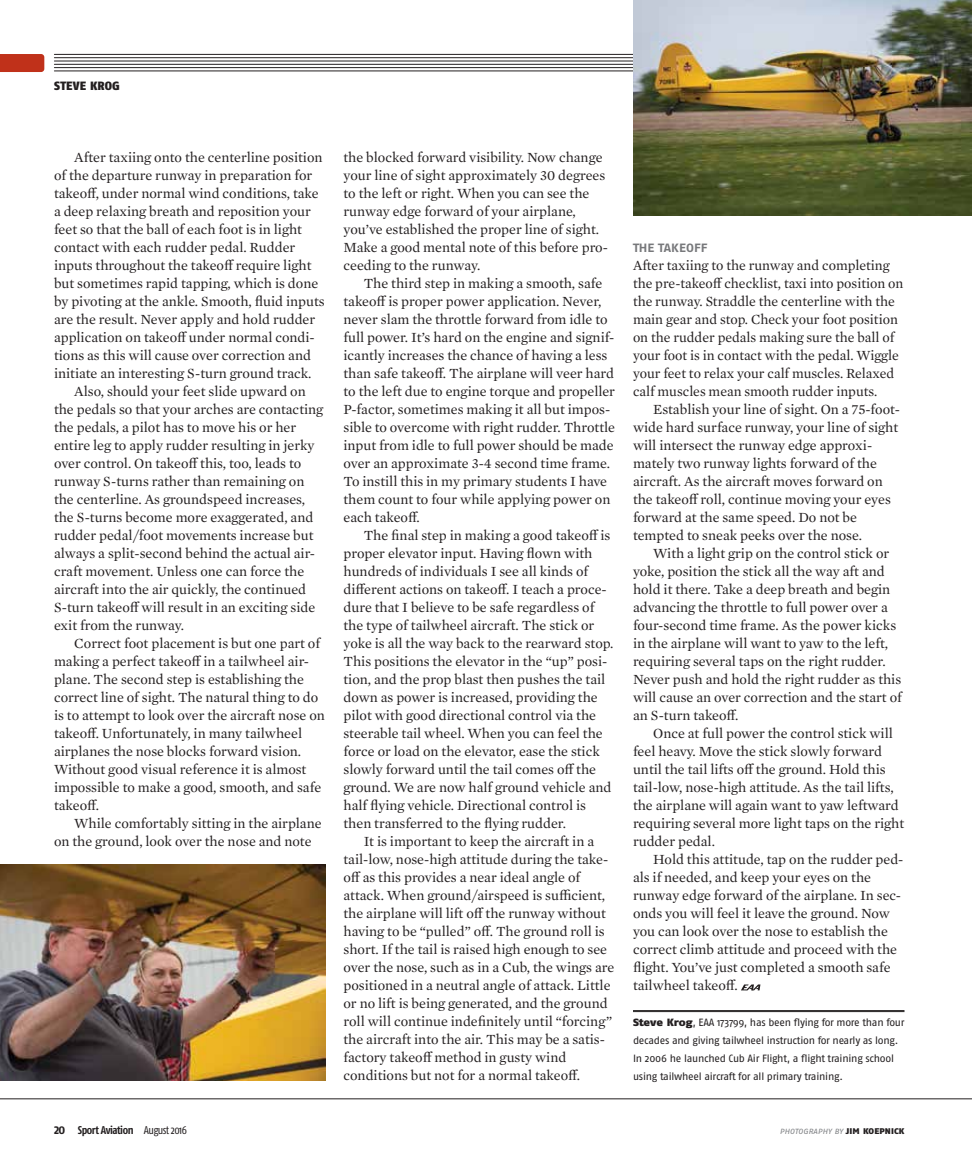
<style>
.page{position:relative;width:972px;height:1175px;background:#fff}
.page>*{position:absolute;margin:0;border:0;box-sizing:border-box;transform-origin:0 0}
.t1{font:14.25px/18px "Mercury Text G1";color:#231f20}
.t2{font:700 12px "Fago OT Extd";letter-spacing:.005em;color:#77787b}
.t3{font:900 12px "Fago OT";letter-spacing:.01em;color:#231f20}
.t4{font:700 condensed 11.25px "Fago OT";letter-spacing:-.04em;color:#231f20}
.t5{font:10.5px/18px "Fago OT";letter-spacing:-.025em;color:#231f20}
.t6{font:7.5px "Fago OT Extd Ita";letter-spacing:.02em;color:#808285}
.s1{font-size:13.5px}
.s2{font-weight:400}
.s3{font-family:"Fago OT Extd";font-weight:900}
.s4{font-family:"Fago OT Extd";font-weight:900;font-size:8.25px;color:#231f20}
</style>
<div class="page">
<hr style="left:633px;top:1010px;width:271px;height:1px;background:#231f20">
<hr style="left:633px;top:1011px;width:271px;height:1px;background:#231f20">
<svg style="left:741px;top:984px;width:19px;height:6px"></svg>
<svg style="left:0;top:54px;width:44px;height:18px"></svg>
<hr style="left:0;top:1098px;width:972px;height:1px;background:#231f20">
<hr style="left:54px;top:71px;width:918px;height:1px;background:#231f20">
<hr style="left:54px;top:54px;width:918px;height:1px;background:#231f20">
<hr style="left:54px;top:57px;width:918px;height:1px;background:#231f20">
<hr style="left:54px;top:61px;width:918px;height:1px;background:#231f20">
<hr style="left:54px;top:64px;width:918px;height:1px;background:#231f20">
<hr style="left:54px;top:67px;width:918px;height:1px;background:#231f20">
<img style="left:0;top:864px;width:326px;height:216px">
<img style="left:633px;top:0;width:339px;height:216px">
<p class="t3" style="left:54px;top:79px;width:67px">STEVE KROG</p>
<p class="t1" style="left:74px;top:148px;width:250px">After taxiing onto the centerline position</p>
<p class="t1" style="left:54px;top:166px;width:260px">of the departure runway in preparation for</p>
<p class="t1" style="left:54px;top:184px;width:266px">takeoff, under normal wind conditions, take</p>
<p class="t1" style="left:54px;top:202px;width:258px">a deep relaxing breath and reposition your</p>
<p class="t1" style="left:54px;top:220px;width:250px">feet so that the ball of each foot is in light</p>
<p class="t1" style="left:54px;top:238px;width:243px">contact with each rudder pedal. Rudder</p>
<p class="t1" style="left:54px;top:256px;width:259px">inputs throughout the takeoff require light</p>
<p class="t1" style="left:54px;top:274px;width:266px">but sometimes rapid tapping, which is done</p>
<p class="t1" style="left:54px;top:292px;width:272px">by pivoting at the ankle. Smooth, fluid inputs</p>
<p class="t1" style="left:54px;top:310px;width:263px">are the result. Never apply and hold rudder</p>
<p class="t1" style="left:54px;top:327px;width:262px">application on takeoff under normal condi-</p>
<p class="t1" style="left:54px;top:345px;width:259px">tions as this will cause over correction and</p>
<p class="t1" style="left:54px;top:363px;width:259px">initiate an interesting S-turn ground track.</p>
<p class="t1" style="left:74px;top:381px;width:233px">Also, should your feet slide upward on</p>
<p class="t1" style="left:54px;top:399px;width:271px">the pedals so that your arches are contacting</p>
<p class="t1" style="left:54px;top:417px;width:244px">the pedals, a pilot has to move his or her</p>
<p class="t1" style="left:54px;top:435px;width:262px">entire leg to apply rudder resulting in jerky</p>
<p class="t1" style="left:54px;top:453px;width:249px">over control. On takeoff this, too, leads to</p>
<p class="t1" style="left:54px;top:471px;width:252px">runway S-turns rather than remaining on</p>
<p class="t1" style="left:54px;top:489px;width:253px">the centerline. As groundspeed increases,</p>
<p class="t1" style="left:54px;top:507px;width:261px">the S-turns become more exaggerated, and</p>
<p class="t1" style="left:54px;top:525px;width:261px">rudder pedal/foot movements increase but</p>
<p class="t1" style="left:54px;top:543px;width:263px">always a split-second behind the actual air-</p>
<p class="t1" style="left:54px;top:561px;width:252px">craft movement. Unless one can force the</p>
<p class="t1" style="left:54px;top:579px;width:254px">aircraft into the air quickly, the continued</p>
<p class="t1" style="left:54px;top:597px;width:263px">S-turn takeoff will result in an exciting side</p>
<p class="t1" style="left:54px;top:615px;width:132px">exit from the runway.</p>
<p class="t1" style="left:74px;top:633px;width:247px">Correct foot placement is but one part of</p>
<p class="t1" style="left:54px;top:651px;width:257px">making a perfect takeoff in a tailwheel air-</p>
<p class="t1" style="left:54px;top:669px;width:251px">plane. The second step is establishing the</p>
<p class="t1" style="left:54px;top:687px;width:266px">correct line of sight. The natural thing to do</p>
<p class="t1" style="left:54px;top:705px;width:272px">is to attempt to look over the aircraft nose on</p>
<p class="t1" style="left:54px;top:723px;width:250px">takeoff. Unfortunately, in many tailwheel</p>
<p class="t1" style="left:54px;top:741px;width:249px">airplanes the nose blocks forward vision.</p>
<p class="t1" style="left:54px;top:759px;width:254px">Without good visual reference it is almost</p>
<p class="t1" style="left:54px;top:777px;width:269px">impossible to make a good, smooth, and safe</p>
<p class="t1" style="left:54px;top:795px;width:46px">takeoff.</p>
<p class="t1" style="left:74px;top:813px;width:249px">While comfortably sitting in the airplane</p>
<p class="t1" style="left:54px;top:831px;width:259px">on the ground, look over the nose and note</p>
<p class="t4" style="left:54px;top:1123px;width:135px"><span class="s1">20</span> Sport Aviation <span class="s2">August 2016</span></p>
<p class="t1" style="left:344px;top:147px;width:266px">the blocked forward visibility. Now change your line of sight approximately 30 degrees to the left or right. When you can see the runway edge forward of your airplane, you’ve established the proper line of sight.<br>Make a good mental note of this before pro&shy;ceeding to the runway.</p>
<p class="t1" style="left:344px;top:273px;width:273px;text-indent:20px">The third step in making a smooth, safe takeoff is proper power application. Never, never slam the throttle forward from idle to full power. It’s hard on the engine and signif&shy;icantly increases the chance of having a less than safe takeoff. The airplane will veer hard to the left due to engine torque and propeller P-factor, sometimes making it all but impos&shy;sible to overcome with right rudder. Throttle input from idle to full power should be made over an approximate 3-4 second time frame.<br>To instill this in my primary students I have them count to four while applying power on each takeoff.</p>
<p class="t1" style="left:344px;top:525px;width:271px;text-indent:20px">The final step in making a good takeoff is proper elevator input. Having flown with hundreds of individuals I see all kinds of different actions on takeoff. I teach a proce&shy;dure that I believe to be safe regardless of the type of tailwheel aircraft. The stick or yoke is all the way back to the rearward stop.<br>This positions the elevator in the “up” posi&shy;tion, and the prop blast then pushes the tail down as power is increased, providing the pilot with good directional control via the steerable tail wheel. When you can feel the force or load on the elevator, ease the stick slowly forward until the tail comes off the ground. We are now half ground vehicle and half flying vehicle. Directional control is then transferred to the flying rudder.</p>
<p class="t1" style="left:344px;top:831px;width:272px;text-indent:20px">It is important to keep the aircraft in a tail-low, nose-high attitude during the take&shy;off as this provides a near ideal angle of attack. When ground/airspeed is sufficient, the airplane will lift off the runway without having to be “pulled” off. The ground roll is short. If the tail is raised high enough to see over the nose, such as in a Cub, the wings are positioned in a neutral angle of attack. Little or no lift is being generated, and the ground roll will continue indefinitely until “forcing” the aircraft into the air. This may be a satis&shy;factory takeoff method in gusty wind conditions but not for a normal takeoff.</p>
<p class="t2" style="left:633px;top:241px;width:76px">THE TAKEOFF</p>
<p class="t1" style="left:633px;top:256px;width:272px">After taxiing to the runway and completing the pre-takeoff checklist, taxi into position on the runway. Straddle the centerline with the main gear and stop. Check your foot position on the rudder pedals making sure the ball of your foot is in contact with the pedal. Wiggle your feet to relax your calf muscles. Relaxed calf muscles mean smooth rudder inputs.</p>
<p class="t1" style="left:633px;top:400px;width:268px;text-indent:20px">Establish your line of sight. On a 75-foot&shy;wide hard surface runway, your line of sight will intersect the runway edge approxi&shy;mately two runway lights forward of the aircraft. As the aircraft moves forward on the takeoff roll, continue moving your eyes forward at the same speed. Do not be tempted to sneak peeks over the nose.</p>
<p class="t1" style="left:633px;top:544px;width:270px;text-indent:20px">With a light grip on the control stick or yoke, position the stick all the way aft and hold it there. Take a deep breath and begin advancing the throttle to full power over a four-second time frame. As the power kicks in the airplane will want to yaw to the left, requiring several taps on the right rudder.<br>Never push and hold the right rudder as this will cause an over correction and the start of an S-turn takeoff.</p>
<p class="t1" style="left:633px;top:723px;width:273px;text-indent:20px">Once at full power the control stick will feel heavy. Move the stick slowly forward until the tail lifts off the ground. Hold this tail-low, nose-high attitude. As the tail lifts, the airplane will again want to yaw leftward requiring several more light taps on the right rudder pedal.</p>
<p class="t1" style="left:633px;top:849px;width:272px;text-indent:20px">Hold this attitude, tap on the rudder ped&shy;als if needed, and keep your eyes on the runway edge forward of the airplane. In sec&shy;onds you will feel it leave the ground. Now you can look over the nose to establish the correct climb attitude and proceed with the flight. You’ve just completed a smooth safe tailwheel takeoff.</p>
<p class="t5" style="left:633px;top:1013px;width:273px"><span class="s3">Steve Krog</span>, EAA 173799, has been flying for more than four decades and giving tailwheel instruction for nearly as long.<br>In 2006 he launched Cub Air Flight, a flight training school using tailwheel aircraft for all primary training.</p>
<p class="t6" style="left:780px;top:1127px;width:126px">PHOTOGRAPHY BY <span class="s4">JIM KOEPNICK</span></p>
</div>
